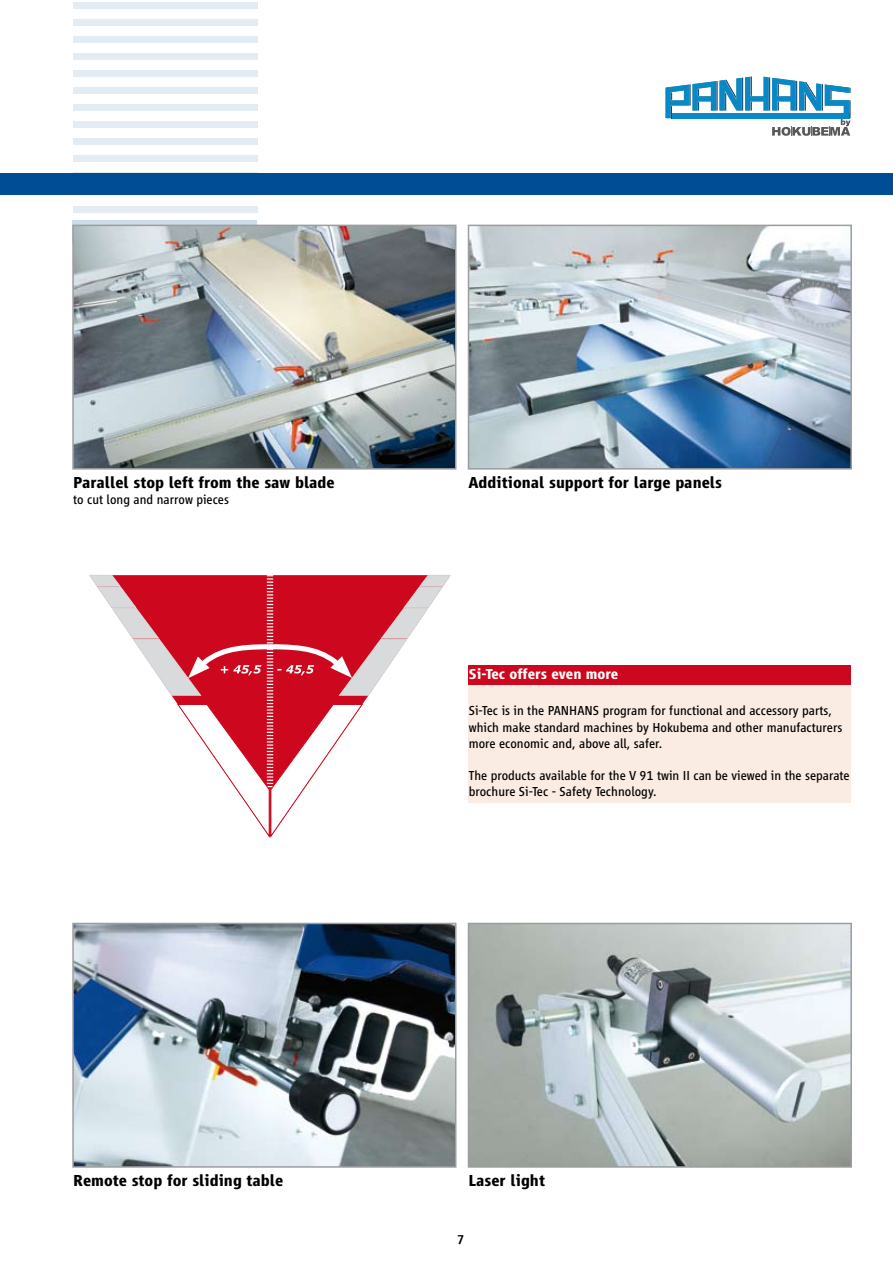
<style>
.page{position:relative;width:893px;height:1263px;background:#fff}
.page>*{position:absolute;margin:0;border:0;box-sizing:border-box;transform-origin:0 0}
.t1{font:700 16.5px "Vialog";color:#000}
.t2{font:700 15px "Vialog";color:#fff}
.t3{font:13.5px/16.2px "Vialog";color:#000}
.t4{font:500 13.5px "Vialog";color:#000}
</style>
<div class="page">
<div style="left:0;top:173px;width:893px;height:22px;background:#004d95"></div>
<svg style="left:665px;top:77px;width:186px;height:59px"></svg>
<div style="left:73px;top:2px;width:184px;height:6px;background:#e3ebf3"></div>
<div style="left:73px;top:19px;width:184px;height:6px;background:#e3ebf3"></div>
<div style="left:73px;top:36px;width:184px;height:6px;background:#e3ebf3"></div>
<div style="left:73px;top:53px;width:184px;height:6px;background:#e3ebf3"></div>
<div style="left:73px;top:70px;width:184px;height:6px;background:#e3ebf3"></div>
<div style="left:73px;top:87px;width:184px;height:6px;background:#e3ebf3"></div>
<div style="left:73px;top:104px;width:184px;height:6px;background:#e3ebf3"></div>
<div style="left:73px;top:121px;width:184px;height:6px;background:#e3ebf3"></div>
<div style="left:73px;top:139px;width:184px;height:6px;background:#e3ebf3"></div>
<div style="left:73px;top:156px;width:184px;height:6px;background:#e3ebf3"></div>
<div style="left:73px;top:207px;width:184px;height:6px;background:#e3ebf3"></div>
<svg style="left:72px;top:220px;width:185px;height:5px"></svg>
<div style="left:468px;top:684px;width:382px;height:119px;background:#faebe3"></div>
<div style="left:468px;top:665px;width:382px;height:19px;background:#cd071e"></div>
<img style="left:75px;top:228px;width:378px;height:239px">
<div style="left:72px;top:225px;width:384px;height:245px;border:2px solid #9c9d9f"></div>
<img style="left:75px;top:926px;width:378px;height:239px">
<div style="left:72px;top:923px;width:384px;height:245px;border:2px solid #9c9d9f"></div>
<svg style="left:89px;top:575px;width:362px;height:262px"></svg>
<img style="left:471px;top:228px;width:378px;height:239px">
<div style="left:468px;top:225px;width:384px;height:245px;border:2px solid #9c9d9f"></div>
<img style="left:471px;top:926px;width:378px;height:239px">
<div style="left:468px;top:923px;width:384px;height:245px;border:2px solid #9c9d9f"></div>
<p class="t1" style="left:73px;top:473px;width:263px">Parallel stop left from the saw blade</p>
<p class="t3" style="left:73px;top:492px;width:157px">to cut long and narrow pieces</p>
<p class="t1" style="left:468px;top:473px;width:255px">Additional support for large panels</p>
<p class="t2" style="left:469px;top:666px;width:151px">Si-Tec offers even more</p>
<p class="t3" style="left:469px;top:703px;width:375px">Si-Tec is in the PANHANS program for functional and accessory parts, which make standard machines by Hokubema and other manufacturers more economic and, above all, safer.</p>
<p class="t3" style="left:469px;top:768px;width:382px">The products available for the V 91 twin II can be viewed in the separate brochure Si-Tec - Safety Technology.</p>
<p class="t1" style="left:73px;top:1172px;width:212px">Remote stop for sliding table</p>
<p class="t1" style="left:468px;top:1172px;width:78px">Laser light</p>
<p class="t4" style="left:457px;top:1232px;width:9px">7</p>
</div>
